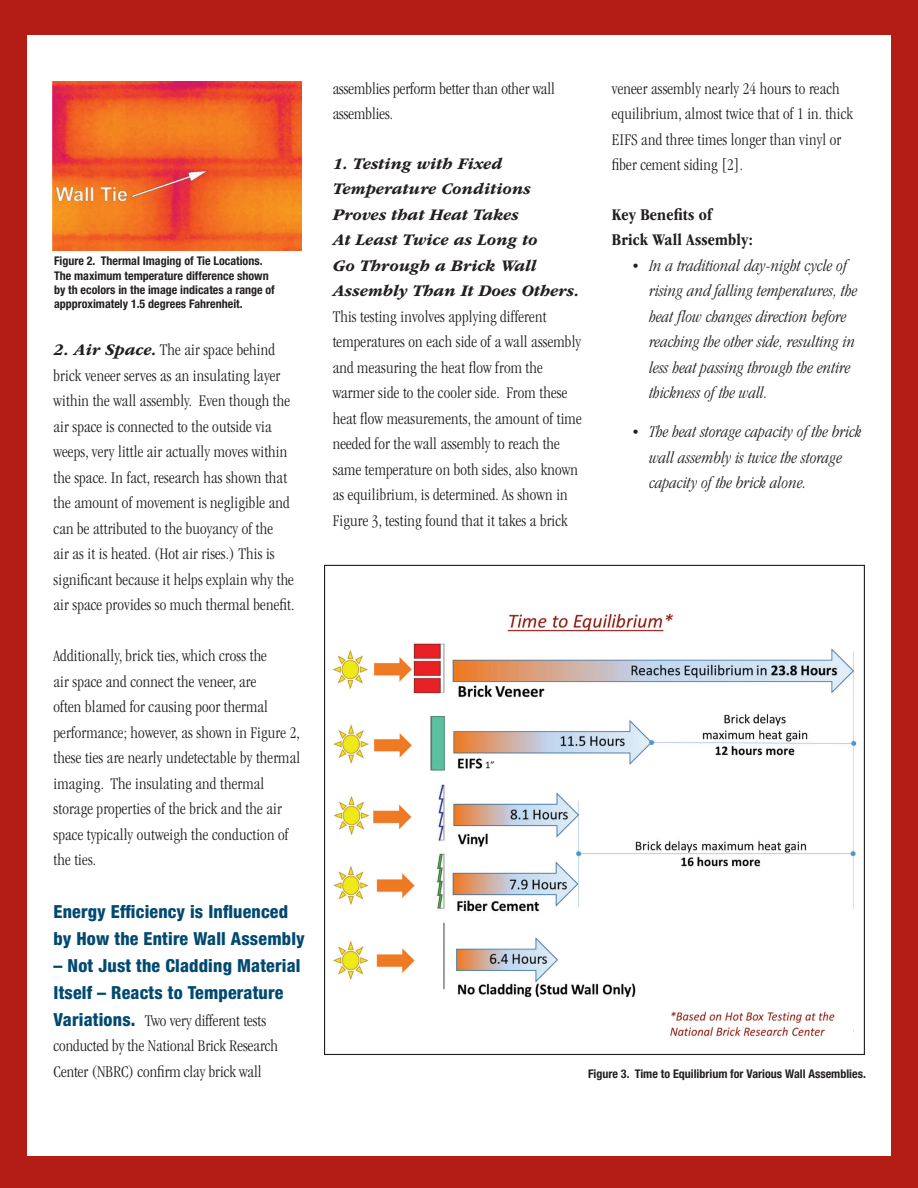
<style>
.page{position:relative;width:918px;height:1188px;background:#b41d15}
.page>*{position:absolute;margin:0;border:0;box-sizing:border-box;transform-origin:0 0}
.t1{font:800 condensed 18px/27px "Helvetica Neue LT Std";letter-spacing:.01em;color:#004970}
.t2{font:300 condensed 16.8px/25.5px "ITC Garamond Std";letter-spacing:.01em;color:#231f20}
.t3{font:italic 300 condensed 16.8px/25.5px "ITC Garamond Std";letter-spacing:.01em;color:#231f20}
.t4{font:italic 700 16.8px/25.5px "ITC Garamond Std";color:#231f20}
.t5{font:700 condensed 16.8px/25.5px "ITC Garamond Std";letter-spacing:.01em;color:#231f20}
.t6{font:700 condensed 12px/14.4px "Helvetica Neue LT Std";color:#231f20}
.s1{font-weight:700;font-style:italic;font-stretch:normal}
.s2{font-family:"Helvetica Neue LT Std";font-weight:800;font-size:18px;color:#004970}
</style>
<div class="page">
<div style="left:27px;top:35px;width:864px;height:1121px;background:#fff"></div>
<img style="left:53px;top:82px;width:248px;height:169px">
<img style="left:332px;top:613px;width:525px;height:385px">
<img style="left:659px;top:986px;width:198px;height:51px">
<div style="left:825px;top:1024px;width:28px;height:16px;background:#fff"></div>
<p class="t6" style="left:54px;top:254px;width:222px">Figure 2. Thermal Imaging of Tie Locations.<br>The maximum temperature difference shown by th ecolors in the image indicates a range of appproximately 1.5 degrees Fahrenheit.</p>
<p class="t2" style="left:54px;top:337px;width:242px"><span class="s1">2. Air Space.</span> The air space behind brick veneer serves as an insulating layer within the wall assembly. Even though the air space is connected to the outside via weeps, very little air actually moves within the space. In fact, research has shown that the amount of movement is negligible and can be attributed to the buoyancy of the<br>air as it is heated. (Hot air rises.) This is significant because it helps explain why the air space provides so much thermal benefit.</p>
<p class="t2" style="left:54px;top:643px;width:248px">Additionally, brick ties, which cross the<br>air space and connect the veneer, are<br>often blamed for causing poor thermal performance; however, as shown in Figure 2, these ties are nearly undetectable by thermal imaging. The insulating and thermal storage properties of the brick and the air space typically outweigh the conduction of the ties.</p>
<p class="t1" style="left:54px;top:898px;width:253px">Energy Efficiency is Influenced by How the Entire Wall Assembly</p>
<p class="t1" style="left:54px;top:952px;width:249px">– Not Just the Cladding Material<br>Itself – Reacts to Temperature</p>
<p class="t2" style="left:54px;top:1008px;width:226px"><span class="s2">Variations.</span> Two very different tests conducted by the National Brick Research<br>Center (NBRC) confirm clay brick wall</p>
<p class="t2" style="left:333px;top:76px;width:224px">assemblies perform better than other wall assemblies.</p>
<p class="t4" style="left:333px;top:151px;width:248px">1. Testing with Fixed<br>Temperature Conditions<br>Proves that Heat Takes<br>At Least Twice as Long to<br>Go Through a Brick Wall<br>Assembly Than It Does Others.</p>
<p class="t2" style="left:333px;top:304px;width:250px">This testing involves applying different temperatures on each side of a wall assembly and measuring the heat flow from the warmer side to the cooler side. From these heat flow measurements, the amount of time needed for the wall assembly to reach the same temperature on both sides, also known as equilibrium, is determined. As shown in Figure 3, testing found that it takes a brick</p>
<p class="t2" style="left:612px;top:76px;width:243px">veneer assembly nearly 24 hours to reach equilibrium, almost twice that of 1 in. thick EIFS and three times longer than vinyl or fiber cement siding [2].</p>
<p class="t5" style="left:612px;top:202px;width:142px">Key Benefits of<br>Brick Wall Assembly:</p>
<p class="t3" style="left:649px;top:253px;width:209px;text-indent:-18px">• In a traditional day-night cycle of rising and falling temperatures, the heat flow changes direction before reaching the other side, resulting in less heat passing through the entire thickness of the wall.</p>
<p class="t3" style="left:649px;top:419px;width:214px;text-indent:-18px">• The heat storage capacity of the brick wall assembly is twice the storage capacity of the brick alone.</p>
<p class="t6" style="left:588px;top:1066px;width:279px">Figure 3. Time to Equilibrium for Various Wall Assemblies.</p>
</div>
